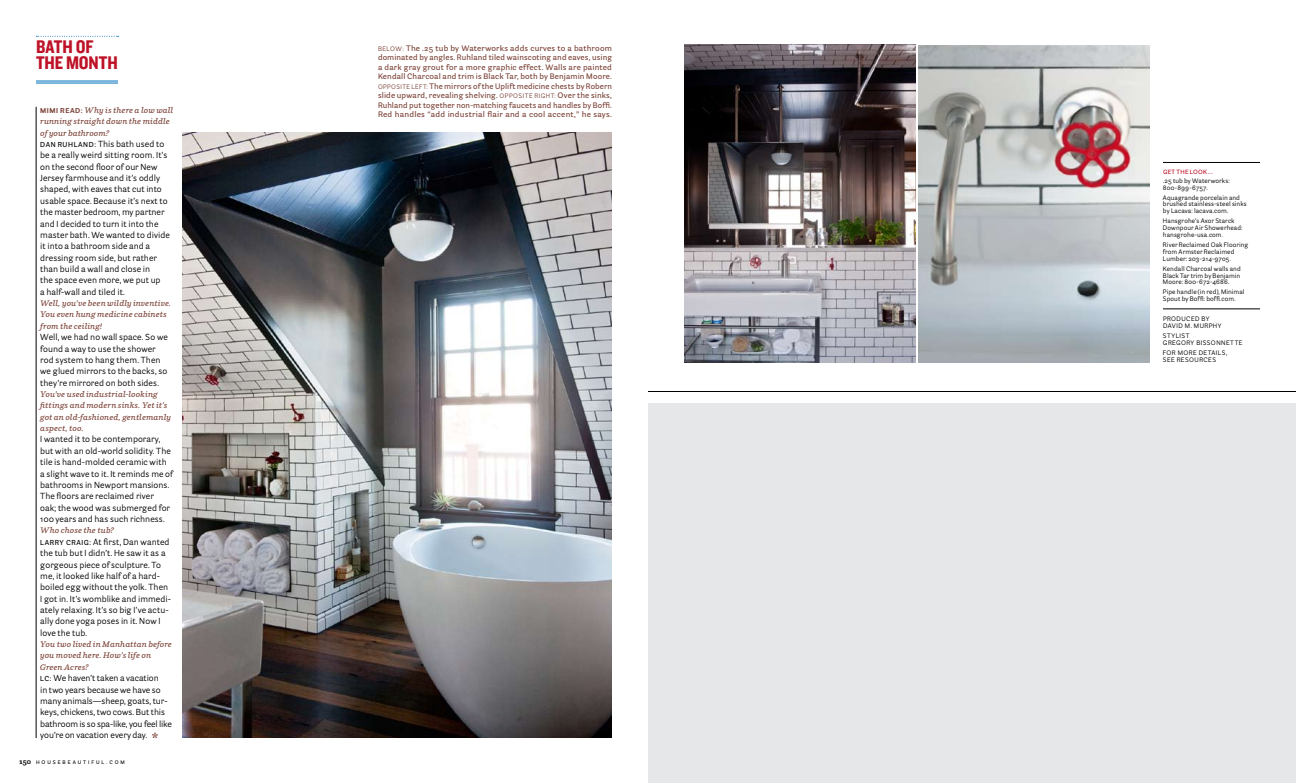
<style>
.page{position:relative;width:1296px;height:783px;background:#fff}
.page>*{position:absolute;margin:0;border:0;box-sizing:border-box;transform-origin:0 0}
.t1{font:19px/16px "Knockout HTF50 Welterweight";color:#bd1227}
.t2{font:8.8px/11.4px "Parry Grotesque";letter-spacing:.005em;color:#000}
.t3{font:italic 600 8px/11.4px "Parry";letter-spacing:.015em;color:#7c4338}
.t4{font:600 7.8px/9.5px "Parry Grotesque";letter-spacing:.015em;color:#7c4338;text-align:justify}
.t5{font:600 7px "Parry Grotesque";letter-spacing:.085em;color:#000}
.t6{font:6.5px/6.9px "Parry Grotesque";letter-spacing:.02em;color:#000}
.t7{font:6.5px/7px "Parry Grotesque";letter-spacing:.07em;color:#000}
.t8{font:6.5px/7px "Parry Grotesque";letter-spacing:.075em;color:#000}
.t9{font:6.5px "Parry Grotesque";color:#7c4338}
.t10{font:600 6px "Parry Grotesque";color:#bd1227}
.t11{font:600 5px "Parry Grotesque";letter-spacing:.39em;color:#000}
.s1{font-family:"Parry Grotesque";font-weight:700;font-style:normal;font-size:7px}
.s2{font-weight:600;font-size:7px}
.s3{font-family:"Ruse X070 Hg Tx";font-size:13px;color:#7c4338}
.s4{font-family:"Parry";font-weight:700;font-size:7.2px}
.s5{font-weight:400;font-size:6.5px}
</style>
<div class="page">
<div style="left:648px;top:404px;width:648px;height:379px;background:#e6e7e8"></div>
<hr style="left:648px;top:391px;width:648px;height:1px;background:#000">
<img style="left:684px;top:45px;width:232px;height:317px">
<img style="left:919px;top:45px;width:231px;height:317px">
<img style="left:183px;top:132px;width:429px;height:606px">
<svg style="left:36px;top:36px;width:83px;height:1px"></svg>
<hr style="left:36px;top:81px;width:82px;height:1px;background:#0071bc">
<hr style="left:36px;top:83px;width:82px;height:1px;background:#0071bc">
<hr style="left:1163px;top:162px;width:97px;height:1px;background:#000">
<hr style="left:1163px;top:309px;width:97px;height:1px;background:#000">
<hr style="left:36px;top:107px;width:1px;height:631px;background:#000">
<h1 class="t1" style="left:36px;top:39px;width:50px">Bath OF<br>THE MONTH</h1>
<p class="t3" style="left:40px;top:104px;width:134px"><span class="s1">MIM I READ:</span> Why is there a low wall running straight down the middle of your bathroom?</p>
<p class="t5" style="left:40px;top:141px;width:29px">Dan Ruhla</p>
<p class="t2" style="left:40px;top:138px;width:131px;text-indent:43px"><span class="s2">nd :</span> This bath used to be a really weird sitting room. It’s on the second floor of our New<br>Jersey farmhouse and it’s oddly shaped, with eaves that cut into usable space. Because it’s next to the master bedroom, my partner and I decided to turn it into the master bath. We wanted to divide it into a bathroom side and a dressing room side, but rather than build a wall and close in<br>the space even more, we put up<br>a half-wall and tiled it.</p>
<p class="t3" style="left:40px;top:297px;width:133px">Well, you’ve been wildly inventive.<br>You even hung medicine cabinets from the ceiling!</p>
<p class="t2" style="left:40px;top:332px;width:129px">Well, we had no wall space. So we found a way to use the shower rod system to hang them. Then we glued mirrors to the backs, so they’re mirrored on both sides.</p>
<p class="t3" style="left:40px;top:388px;width:132px">You’ve used industrial-looking fittings and modern sinks. Yet it’s got an old-fashioned, gentlemanly aspect, too.</p>
<p class="t2" style="left:40px;top:434px;width:135px">I wanted it to be contemporary, but with an old-world solidity. The tile is hand-molded ceramic with<br>a slight wave to it. It reminds me of bathrooms in Newport mansions.<br>The floors are reclaimed river<br>oak; the wood was submerged for<br>100 years and has such richness.</p>
<p class="t3" style="left:40px;top:525px;width:75px">Who chose the tub?</p>
<p class="t5" style="left:40px;top:539px;width:11px">Larr</p>
<p class="t5" style="left:60px;top:539px;width:17px">y Craig</p>
<p class="t2" style="left:40px;top:536px;width:132px;text-indent:49px"><span class="s2">:</span> At first, Dan wanted the tub but I didn’t. He saw it as a gorgeous piece of sculpture. To me, it looked like half of a hard&shy;boiled egg without the yolk. Then<br>I got in. It’s womblike and immedi&shy;ately relaxing. It’s so big I’ve actu&shy;ally done yoga poses in it. Now I love the tub.</p>
<p class="t3" style="left:40px;top:638px;width:133px">You two lived in Manhattan before you moved here. How’s life on<br>Green Acres?</p>
<p class="t2" style="left:40px;top:673px;width:133px"><span class="s2">LC:</span> We haven’t taken a vacation<br>in two years because we have so many animals—sheep, goats, tur&shy;keys, chickens, two cows. But this bathroom is so spa-like, you feel like you’re on vacation every day. <span class="s3">*</span></p>
<p class="t11" style="left:19px;top:760px;width:107px"><span class="s4">150</span> HOUSEBEAUTIFUL.COM</p>
<p class="t4" style="left:378px;top:44px;width:235px"><span class="s5">Below:</span> The .25 tub by Waterworks adds curves to a bathroom dominated by angles. Ruhland tiled wainscoting and eaves, using a dark gray grout for a more graphic effect. Walls are painted Kendall Charcoal and trim is Black Tar, both by Benjamin Moore.</p>
<p class="t9" style="left:378px;top:83px;width:6px">Opp</p>
<p class="t4" style="left:378px;top:82px;width:235px;text-indent:13px"><span class="s5">osite left:</span> The mirrors of the Uplift medicine chests by Robern slide upward, revealing shelving. <span class="s5">Opp</span></p>
<p class="t4" style="left:378px;top:91px;width:235px;text-indent:135px"><span class="s5">osite ri ght:</span> Over the sinks, Ruhland put together non-matching faucets and handles by Boffi.<br>Red handles “add industrial flair and a cool accent,” he says.</p>
<p class="t10" style="left:1163px;top:168px;width:19px">Get the</p>
<p class="t10" style="left:1190px;top:168px;width:6px">loo</p>
<p class="t10" style="left:1203px;top:168px;width:11px">k...</p>
<p class="t6" style="left:1163px;top:177px;width:68px">.25 tub by Waterworks:<br>800-899-6757.</p>
<p class="t6" style="left:1163px;top:194px;width:85px">Aquagrande porcelain and brushed stainless-steel sinks by Lacava: lacava.com.</p>
<p class="t6" style="left:1163px;top:218px;width:81px">Hansgrohe’s Axor Starck<br>Downpour Air Showerhead: hansgrohe-usa.com.</p>
<p class="t6" style="left:1163px;top:241px;width:87px">River Reclaimed Oak Flooring from Armster Reclaimed<br>Lumber: 203-214-9705.</p>
<p class="t6" style="left:1163px;top:265px;width:79px;text-align:justify">Kendall Charcoal walls and Black Tar trim by Benjamin Moore: 800-672-4686.</p>
<p class="t6" style="left:1163px;top:289px;width:83px">Pipe handle (in red), Minimal<br>Spout by Boffi: boffi.com.</p>
<p class="t7" style="left:1163px;top:316px;width:48px">Produced by<br>David m. Murph</p>
<p class="t6" style="left:1218px;top:323px;width:5px">y</p>
<p class="t8" style="left:1163px;top:333px;width:81px">Stylist<br>Gregory bissonn ette</p>
<p class="t7" style="left:1163px;top:350px;width:66px">For more details, see resources</p>
</div>
